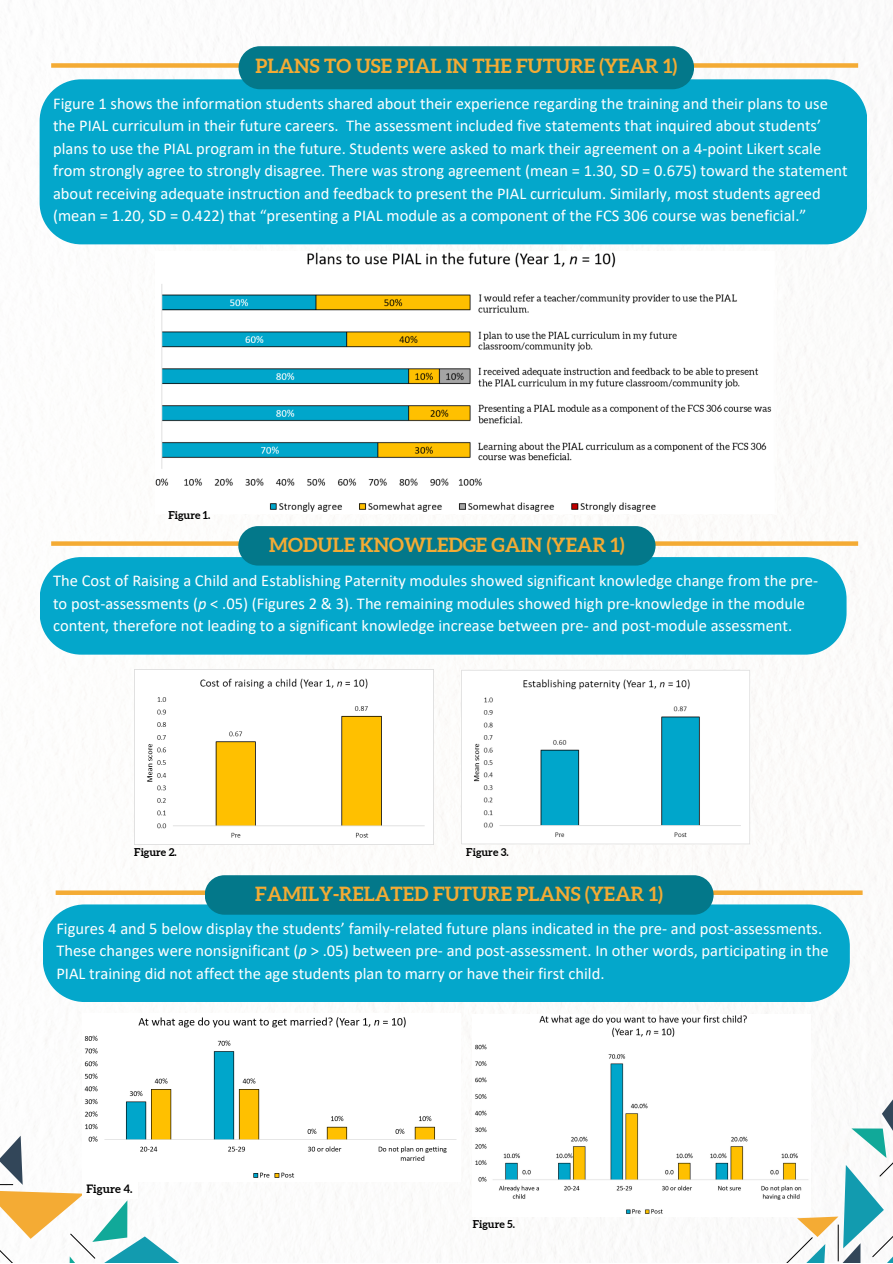
<style>
.page{position:relative;width:893px;height:1264px;background:#fff}
.page>*{position:absolute;margin:0;border:0;box-sizing:border-box;transform-origin:0 0}
.t1{font:700 19.5px "Aleo";color:#f4ab34}
.t2{font:16.5px/22.5px "Calibri";color:#fff}
.t3{font:700 11.55px "Aleo";color:#000}
.t4{font:700 10.8px "Aleo";color:#000}
.s1{font-style:italic}
</style>
<div class="page">
<div style="left:51px;top:63px;width:807px;height:5px;background:#f4ab34"></div>
<svg style="left:0;top:1135px;width:178px;height:127px"></svg>
<div style="left:40px;top:79px;width:827px;height:165px;background:#04a7cb"></div>
<div style="left:238px;top:46px;width:456px;height:43px;background:#03788a"></div>
<div style="left:40px;top:557px;width:806px;height:97px;background:#04a7cb"></div>
<div style="left:51px;top:541px;width:807px;height:5px;background:#f4ab34"></div>
<div style="left:238px;top:526px;width:417px;height:39px;background:#03788a;border-radius:20px"></div>
<img style="left:134px;top:669px;width:299px;height:175px">
<svg style="left:772px;top:1076px;width:120px;height:186px"></svg>
<hr style="left:837px;top:1224px;width:1px;height:37px;background:#000">
<div style="left:43px;top:904px;width:806px;height:98px;background:#04a7cb"></div>
<div style="left:56px;top:890px;width:806px;height:5px;background:#f4ab34"></div>
<div style="left:205px;top:875px;width:508px;height:39px;background:#03788a;border-radius:20px"></div>
<img style="left:83px;top:1017px;width:374px;height:164px">
<img style="left:475px;top:1015px;width:335px;height:201px">
<img style="left:155px;top:252px;width:617px;height:260px">
<img style="left:460px;top:669px;width:290px;height:175px">
<div style="left:82px;top:1181px;width:55px;height:17px;background:#fff"></div>
<p class="t1" style="left:255px;top:55px;width:423px">PLANS TO USE PIAL IN THE FUTURE (YEAR 1)</p>
<p class="t2" style="left:53px;top:93px;width:796px">Figure 1 shows the information students shared about their experience regarding the training and their plans to use the PIAL curriculum in their future careers. The assessment included five statements that inquired about students’ plans to use the PIAL program in the future. Students were asked to mark their agreement on a 4-point Likert scale from strongly agree to strongly disagree. There was strong agreement (mean = 1.30, SD = 0.675) toward the statement about receiving adequate instruction and feedback to present the PIAL curriculum. Similarly, most students agreed (mean = 1.20, SD = 0.422) that “presenting a PIAL module as a component of the FCS 306 course was beneficial.”</p>
<p class="t4" style="left:168px;top:509px;width:43px">Figure 1.</p>
<p class="t1" style="left:269px;top:533px;width:357px">MODULE KNOWLEDGE GAIN (YEAR 1)</p>
<p class="t2" style="left:53px;top:571px;width:766px">The Cost of Raising a Child and Establishing Paternity modules showed significant knowledge change from the pre&shy;to post-assessments (<span class="s1">p</span> &lt; .05) (Figures 2 &amp; 3). The remaining modules showed high pre-knowledge in the module content, therefore not leading to a significant knowledge increase between pre- and post-module assessment.</p>
<p class="t4" style="left:134px;top:846px;width:44px">Figure 2.</p>
<p class="t4" style="left:466px;top:846px;width:44px">Figure 3.</p>
<p class="t1" style="left:255px;top:882px;width:409px">FAMILY-RELATED FUTURE PLANS (YEAR 1)</p>
<p class="t2" style="left:56px;top:918px;width:773px">Figures 4 and 5 below display the students’ family-related future plans indicated in the pre- and post-assessments.<br>These changes were nonsignificant (<span class="s1">p</span> &gt; .05) between pre- and post-assessment. In other words, participating in the<br>PIAL training did not affect the age students plan to marry or have their first child.</p>
<p class="t3" style="left:86px;top:1182px;width:48px">Figure 4.</p>
<p class="t4" style="left:472px;top:1217px;width:44px">Figure 5.</p>
</div>
